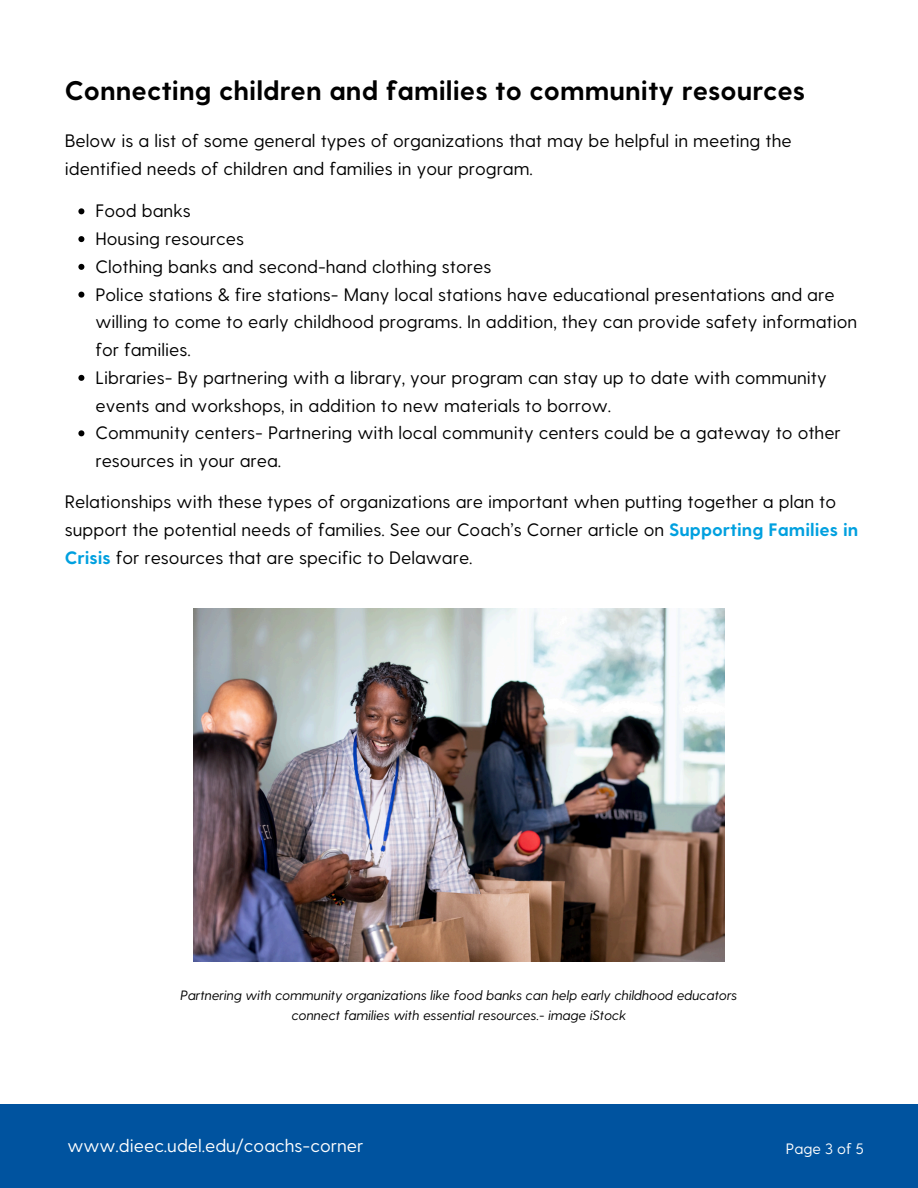
<style>
.page{position:relative;width:918px;height:1188px;background:#fff}
.page>*{position:absolute;margin:0;border:0;box-sizing:border-box;transform-origin:0 0}
.t1{font:700 27px "Greycliff CF";color:#000}
.t2{font:18px/27.8px "Greycliff CF";color:#000}
.t3{font:18px "Greycliff CF";color:#fff}
.t4{font:15px "Greycliff CF";color:#fff}
.t5{font:italic 13.5px/20.2px "Greycliff CF";color:#000;text-align:center}
.s1{font-weight:700;color:#00a0df}
</style>
<div class="page">
<div style="left:0;top:1104px;width:918px;height:84px;background:#00539f"></div>
<img style="left:194px;top:609px;width:531px;height:353px">
<svg style="left:78px;top:208px;width:6px;height:6px"></svg>
<svg style="left:78px;top:236px;width:6px;height:6px"></svg>
<svg style="left:78px;top:264px;width:6px;height:6px"></svg>
<svg style="left:78px;top:292px;width:6px;height:6px"></svg>
<svg style="left:78px;top:375px;width:6px;height:6px"></svg>
<svg style="left:78px;top:430px;width:6px;height:6px"></svg>
<p class="t1" style="left:65px;top:73px;width:742px">Connecting children and families to community resources</p>
<p class="t2" style="left:65px;top:126px;width:728px">Below is a list of some general types of organizations that may be helpful in meeting the identified needs of children and families in your program.</p>
<p class="t2" style="left:96px;top:196px;width:97px">Food banks</p>
<p class="t2" style="left:96px;top:224px;width:150px">Housing resources</p>
<p class="t2" style="left:96px;top:252px;width:397px">Clothing banks and second-hand clothing stores</p>
<p class="t2" style="left:96px;top:279px;width:763px">Police stations &amp; fire stations- Many local stations have educational presentations and are willing to come to early childhood programs. In addition, they can provide safety information for families.</p>
<h2 class="t2" style="left:96px;top:363px;width:733px">Libraries- By partnering with a library, your program can stay up to date with community events and workshops, in addition to new materials to borrow.</h2>
<p class="t2" style="left:96px;top:418px;width:747px">Community centers- Partnering with local community centers could be a gateway to other resources in your area.</p>
<p class="t2" style="left:65px;top:487px;width:795px">Relationships with these types of organizations are important when putting together a plan to support the potential needs of families. See our Coach’s Corner article on <span class="s1">Supporting Families in<br>Crisis</span> for resources that are specific to Delaware.</p>
<h2 class="t5" style="left:181px;top:984px;width:558px">Partnering with community organizations like food banks can help early childhood educators connect families with essential resources.- image iStock</h2>
<h1 class="t3" style="left:67px;top:1133px;width:297px">www.dieec.udel.edu/coachs-corner</h1>
<h2 class="t4" style="left:786px;top:1138px;width:79px">Page 3 of 5</h2>
</div>
